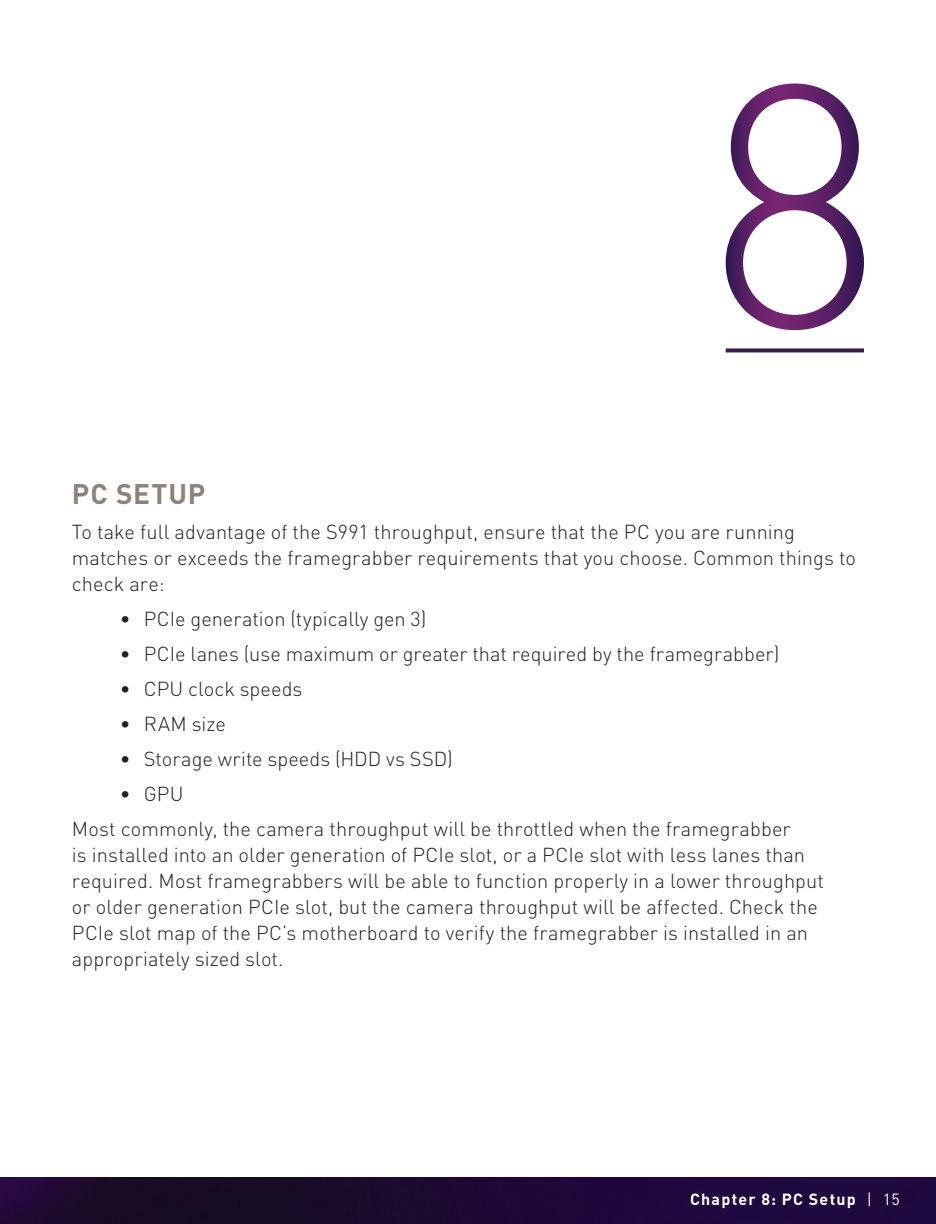
<style>
.page{position:relative;width:936px;height:1224px;background:#fff}
.page>*{position:absolute;margin:0;border:0;box-sizing:border-box;transform-origin:0 0}
.HDR_Bold_14_Auto{font:700 28px "DIN";letter-spacing:.035em;color:#8e837a}
.Body{font:300 20px/26px "DIN";letter-spacing:.005em;color:#231f20}
.t1{font:700 16px "DIN";letter-spacing:.08em;color:#fff}
.s1{font-weight:400}
</style>
<div class="page">
<img style="left:0;top:1178px;width:936px;height:46px">
<svg style="left:726px;top:348px;width:138px;height:4px"></svg>
<svg style="left:726px;top:84px;width:138px;height:246px"></svg>
<p class="HDR_Bold_14_Auto" style="left:72px;top:476px;width:135px">PC SETUP</p>
<p class="Body" style="left:72px;top:519px;width:786px">To take full advantage of the S991 throughput, ensure that the PC you are running matches or exceeds the framegrabber requirements that you choose. Common things to check are:</p>
<p class="Body" style="left:120px;top:606px;width:308px">• PCIe generation (typically gen 3)</p>
<p class="Body" style="left:120px;top:641px;width:661px">• PCIe lanes (use maximum or greater that required by the framegrabber)</p>
<p class="Body" style="left:120px;top:676px;width:184px">• CPU clock speeds</p>
<p class="Body" style="left:120px;top:711px;width:107px">• RAM size</p>
<p class="Body" style="left:120px;top:746px;width:335px">• Storage write speeds (HDD vs SSD)</p>
<p class="Body" style="left:120px;top:781px;width:65px">• GPU</p>
<p class="Body" style="left:72px;top:816px;width:754px">Most commonly, the camera throughput will be throttled when the framegrabber<br>is installed into an older generation of PCIe slot, or a PCIe slot with less lanes than required. Most framegrabbers will be able to function properly in a lower throughput or older generation PCIe slot, but the camera throughput will be affected. Check the PCIe slot map of the PC’s motherboard to verify the framegrabber is installed in an appropriately sized slot.</p>
<p class="t1" style="left:690px;top:1189px;width:211px">Chapter 8: PC Setup <span class="s1">| 15</span></p>
</div>
